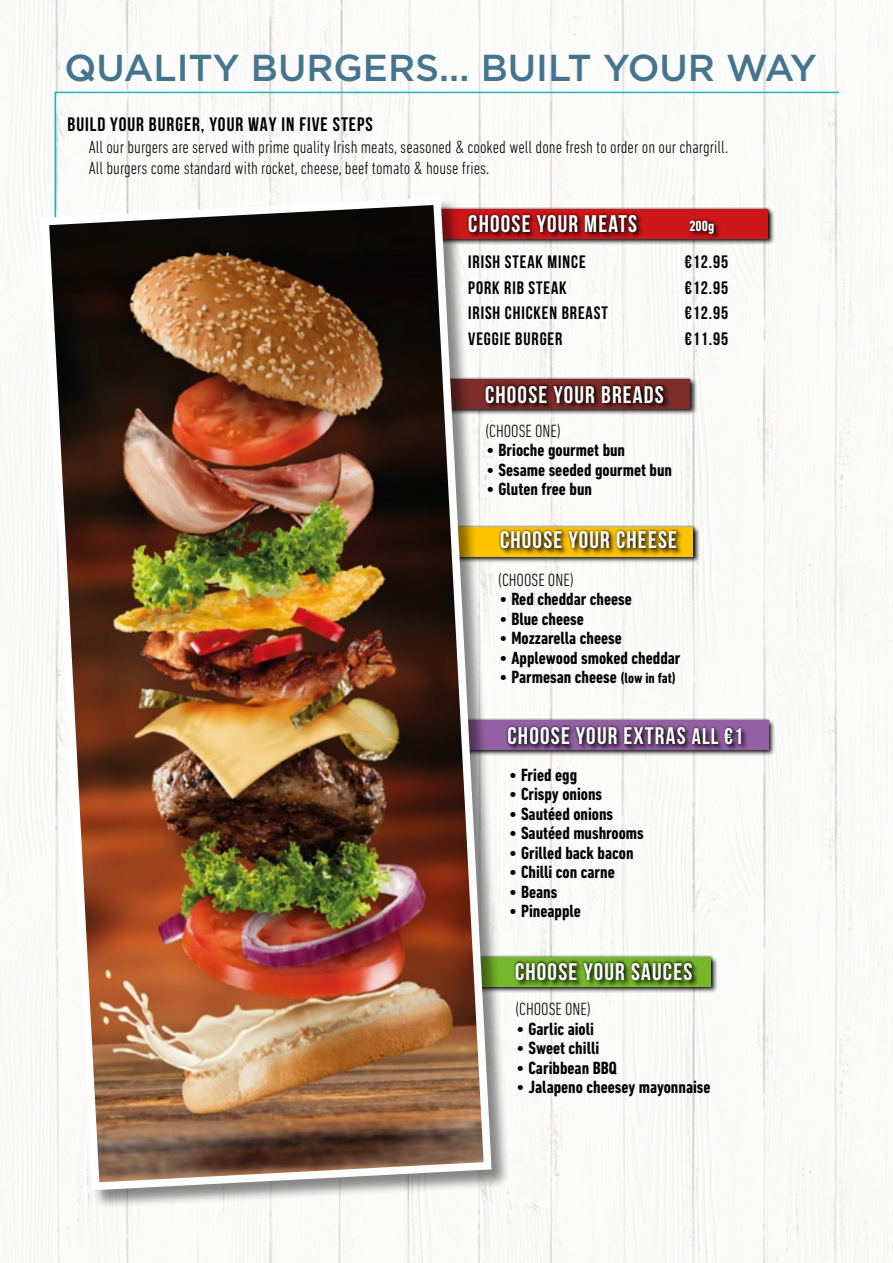
<style>
.page{position:relative;width:893px;height:1263px;background:#fff}
.page>*{position:absolute;margin:0;border:0;box-sizing:border-box;transform-origin:0 0}
.t1{font:500 37.5px "Gotham";color:#45758e}
.t2{font:700 24px "Bebas Neue";letter-spacing:.05em;color:#fff}
.t3{font:700 19.5px "Bebas Neue";letter-spacing:.05em;color:#000}
.t4{font:700 condensed 18px "DIN Next LT Pro";color:#000}
.t5{font:300 condensed 18px/21.6px "DIN Next LT Pro";color:#000}
.t6{font:700 18px/25.7px "Bebas Neue";letter-spacing:.05em;color:#000}
.t7{font:700 condensed 15px "DIN Next LT Pro";color:#fff}
.s1{font-size:15px}
.s2{font-size:22.5px}
</style>
<div class="page">
<img style="left:7px;top:669px;width:886px;height:594px">
<img style="left:7px;top:0;width:886px;height:669px">
<hr style="left:55px;top:92px;width:1px;height:202px;background:#1fb5ba">
<hr style="left:55px;top:92px;width:784px;height:1px;background:#1fb5ba">
<div style="left:437px;top:209px;width:338px;height:36px;background:#000;opacity:.75"></div>
<div style="left:435px;top:207px;width:335px;height:35px;background:#000;opacity:.9"></div>
<div style="left:439px;top:209px;width:329px;height:29px;background:#cd171a"></div>
<div style="left:468px;top:214px;width:252px;height:26px;background:#000;opacity:.75"></div>
<div style="left:466px;top:212px;width:250px;height:23px;background:#000;opacity:.9"></div>
<div style="left:432px;top:379px;width:265px;height:36px;background:#000;opacity:.75"></div>
<div style="left:430px;top:377px;width:263px;height:35px;background:#000;opacity:.9"></div>
<div style="left:433px;top:379px;width:257px;height:29px;background:#7d2c29"></div>
<div style="left:432px;top:527px;width:267px;height:36px;background:#000;opacity:.75"></div>
<div style="left:430px;top:525px;width:266px;height:34px;background:#000;opacity:.9"></div>
<div style="left:433px;top:527px;width:260px;height:29px;background:#fdc300"></div>
<div style="left:500px;top:530px;width:183px;height:25px;background:#000;opacity:.75"></div>
<div style="left:498px;top:527px;width:182px;height:24px;background:#000;opacity:.9"></div>
<div style="left:485px;top:384px;width:186px;height:26px;background:#000;opacity:.75"></div>
<div style="left:483px;top:382px;width:183px;height:24px;background:#000;opacity:.9"></div>
<div style="left:432px;top:720px;width:343px;height:36px;background:#000;opacity:.75"></div>
<div style="left:430px;top:718px;width:340px;height:35px;background:#000;opacity:.9"></div>
<div style="left:433px;top:721px;width:335px;height:29px;background:#9460a4"></div>
<div style="left:507px;top:726px;width:241px;height:26px;background:#000;opacity:.75"></div>
<div style="left:505px;top:724px;width:239px;height:23px;background:#000;opacity:.9"></div>
<div style="left:432px;top:957px;width:285px;height:36px;background:#000;opacity:.75"></div>
<div style="left:430px;top:955px;width:283px;height:35px;background:#000;opacity:.9"></div>
<div style="left:433px;top:957px;width:277px;height:29px;background:#76b82a"></div>
<div style="left:515px;top:961px;width:183px;height:26px;background:#000;opacity:.75"></div>
<div style="left:513px;top:959px;width:182px;height:24px;background:#000;opacity:.9"></div>
<div style="left:42px;top:198px;width:469px;height:1011px;background:#000;opacity:.46"></div>
<img style="left:37px;top:193px;width:459px;height:1001px">
<h1 class="t1" style="left:64px;top:43px;width:754px">QUALITY BURGERS... BUILT YOUR WAY</h1>
<p class="t3" style="left:68px;top:113px;width:307px">BUILD YOUR BURGER, YOUR WAY IN FIVE STEPS</p>
<p class="t5" style="left:89px;top:135px;width:641px">All our burgers are served with prime quality Irish meats, seasoned &amp; cooked well done fresh to order on our chargrill.<br>All burgers come standard with rocket, cheese, beef tomato &amp; house fries.</p>
<h2 class="t2" style="left:468px;top:211px;width:171px">CHOOSE YOUR MEATS</h2>
<p class="t7" style="left:689px;top:217px;width:26px">200g</p>
<p class="t6" style="left:468px;top:248px;width:141px">IRISH STEAK MINCE<br>PORK RIB STEAK<br>IRISH CHICKEN BREAST<br>VEGGIE BURGER</p>
<p class="t6" style="left:685px;top:248px;width:45px;text-align:justify">€12.95 €12.95 €12.95 €11.95</p>
<h2 class="t2" style="left:485px;top:381px;width:180px">CHOOSE YOUR BREADS</h2>
<p class="t5" style="left:485px;top:420px;width:78px">(CHOOSE ONE)</p>
<p class="t4" style="left:486px;top:440px;width:140px">• Brioche gourmet bun</p>
<p class="t4" style="left:486px;top:459px;width:187px">• Sesame seeded gourmet bun</p>
<p class="t4" style="left:486px;top:479px;width:107px">• Gluten free bun</p>
<h2 class="t2" style="left:500px;top:527px;width:179px">CHOOSE YOUR CHEESE</h2>
<p class="t5" style="left:498px;top:569px;width:78px">(CHOOSE ONE)</p>
<p class="t4" style="left:499px;top:589px;width:134px">• Red cheddar cheese</p>
<p class="t4" style="left:499px;top:609px;width:86px">• Blue cheese</p>
<p class="t4" style="left:499px;top:628px;width:124px">• Mozzarella cheese</p>
<p class="t4" style="left:499px;top:648px;width:183px">• Applewood smoked cheddar</p>
<p class="t4" style="left:499px;top:667px;width:178px">• Parmesan cheese <span class="s1">(low in fat)</span></p>
<h2 class="t2" style="left:507px;top:723px;width:237px">CHOOSE YOUR EXTRAS <span class="s2">ALL €1</span></h2>
<p class="t4" style="left:509px;top:764px;width:70px">• Fried egg</p>
<p class="t4" style="left:509px;top:784px;width:95px">• Crispy onions</p>
<p class="t4" style="left:509px;top:803px;width:106px">• Sautéed onions</p>
<p class="t4" style="left:509px;top:823px;width:136px">• Sautéed mushrooms</p>
<p class="t4" style="left:509px;top:842px;width:126px">• Grilled back bacon</p>
<p class="t4" style="left:509px;top:862px;width:107px">• Chilli con carne</p>
<p class="t4" style="left:509px;top:881px;width:50px">• Beans</p>
<p class="t4" style="left:509px;top:901px;width:73px">• Pineapple</p>
<h2 class="t2" style="left:515px;top:958px;width:179px">CHOOSE YOUR SAUCES</h2>
<p class="t5" style="left:515px;top:998px;width:78px">(CHOOSE ONE)</p>
<p class="t4" style="left:516px;top:1018px;width:79px">• Garlic aioli</p>
<p class="t4" style="left:516px;top:1038px;width:84px">• Sweet chilli</p>
<p class="t4" style="left:516px;top:1057px;width:102px">• Caribbean BBQ</p>
<p class="t4" style="left:516px;top:1077px;width:196px">• Jalapeno cheesey mayonnaise</p>
</div>
